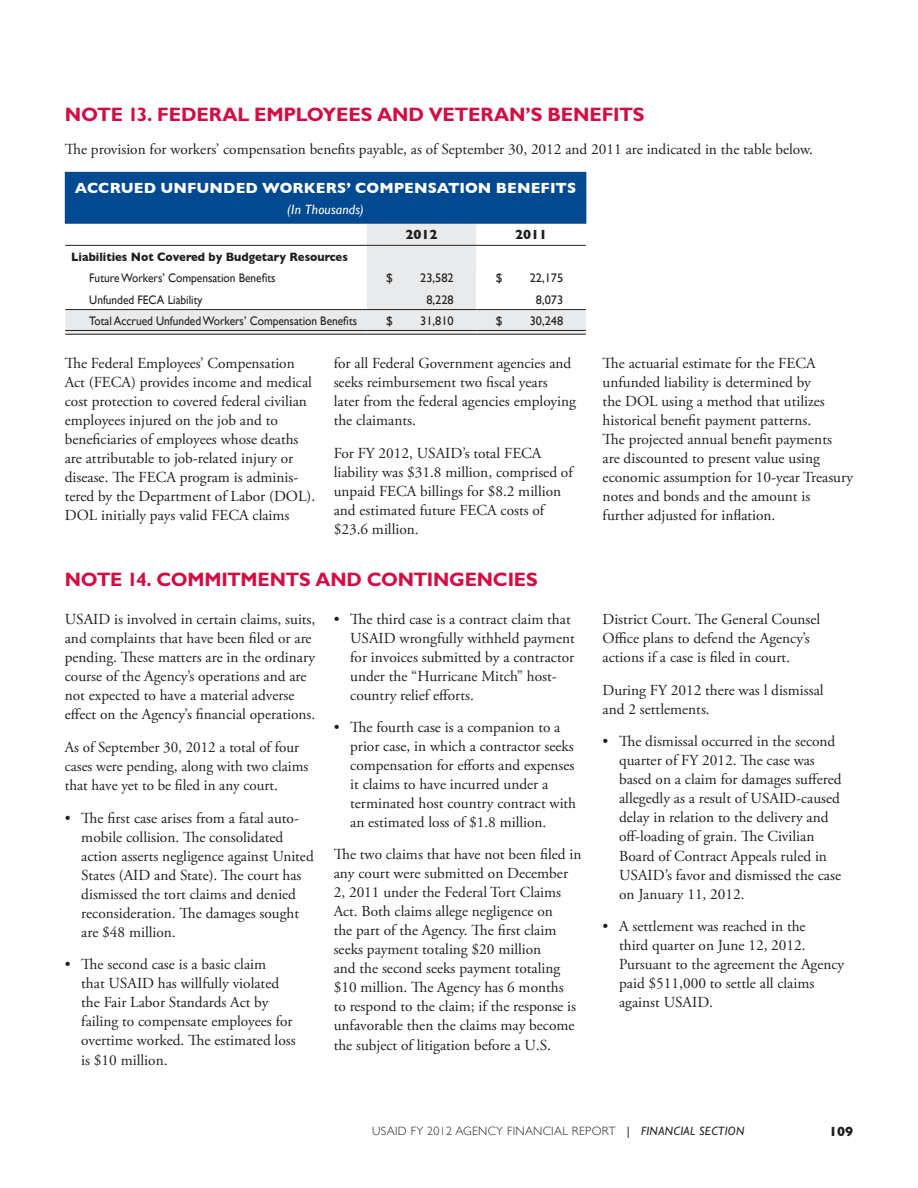
<style>
.page{position:relative;width:918px;height:1188px;background:#fff}
.page>*{position:absolute;margin:0;border:0;box-sizing:border-box;transform-origin:0 0}
._1_02_Header_Lvl2{font:700 19.5px "Gill Sans Std";letter-spacing:-.01em;color:#d20d44}
._2_00_BodyText{font:15.3px/19px "Adobe Garamond Pro";color:#231f20}
.FinTable_Title12pt{font:700 15px "Gill Sans";letter-spacing:.005em;color:#fff}
.FinTable_TitleYears9{font:italic 13.5px "Gill Sans";letter-spacing:.01em;color:#fff}
.FinTable_8_25header{font:700 13.5px "Gill Sans";color:#231f20}
.FinTable_8_25Text{font:12.3px "Gill Sans";color:#231f20;scale:.92 1}
.FinTable_8_25Text-2{font:700 12.3px "Gill Sans";color:#231f20;scale:.92 1}
.FinTable_8_25Num{font:12.3px "Gill Sans";color:#231f20}
.FinTable_8_25TextInd{font:12.3px "Gill Sans";color:#231f20;scale:.92 1}
.t1{font:300 12px "Gill Sans";letter-spacing:.025em;color:#231f20}
.s1{font-weight:400}
.s2{font-weight:400;font-style:italic}
</style>
<div class="page">
<div style="left:65px;top:172px;width:521px;height:51px;background:#014990"></div>
<svg style="left:65px;top:224px;width:521px;height:106px"></svg>
<svg style="left:476px;top:267px;width:110px;height:42px"></svg>
<svg style="left:65px;top:331px;width:302px;height:3px"></svg>
<svg style="left:367px;top:331px;width:109px;height:3px"></svg>
<svg style="left:476px;top:331px;width:110px;height:3px"></svg>
<hr style="left:65px;top:223px;width:302px;height:1px;background:#014990">
<hr style="left:367px;top:223px;width:109px;height:1px;background:#014990">
<hr style="left:476px;top:223px;width:110px;height:1px;background:#014990">
<hr style="left:65px;top:309px;width:302px;height:1px;background:#231f20">
<hr style="left:367px;top:309px;width:109px;height:1px;background:#231f20">
<hr style="left:476px;top:309px;width:110px;height:1px;background:#231f20">
<hr style="left:65px;top:330px;width:302px;height:1px;background:#231f20">
<hr style="left:65px;top:334px;width:302px;height:1px;background:#231f20">
<hr style="left:367px;top:330px;width:109px;height:1px;background:#231f20">
<hr style="left:367px;top:334px;width:109px;height:1px;background:#231f20">
<hr style="left:476px;top:330px;width:110px;height:1px;background:#231f20">
<hr style="left:476px;top:334px;width:110px;height:1px;background:#231f20">
<hr style="left:65px;top:245px;width:302px;height:1px;background:#231f20">
<hr style="left:367px;top:245px;width:109px;height:1px;background:#231f20">
<hr style="left:476px;top:245px;width:110px;height:1px;background:#231f20">
<h2 class="_1_02_Header_Lvl2" style="left:65px;top:103px;width:581px">NOTE 13. FEDERAL EMPLOYEES AND VETERAN’S BENEFITS</h2>
<p class="_2_00_BodyText" style="left:65px;top:140px;width:750px">The provision for workers’ compensation benefits payable, as of September 30, 2012 and 2011 are indicated in the table below.</p>
<p class="FinTable_Title12pt" style="left:75px;top:179px;width:503px">ACCRUED UNFUNDED WORKERS’ COMPENSATION BENEFITS</p>
<p class="FinTable_TitleYears9" style="left:287px;top:202px;width:78px">(In Thousands)</p>
<p class="FinTable_8_25header" style="left:406px;top:227px;width:34px">2012</p>
<p class="FinTable_8_25header" style="left:515px;top:227px;width:34px">2011</p>
<p class="FinTable_8_25Text-2" style="left:71px;top:250px;width:302px">Liabilities Not Covered by Budgetary Resources</p>
<p class="FinTable_8_25Text" style="left:89px;top:271px;width:204px">FutureWorkers’ Compensation Benefits</p>
<p class="FinTable_8_25Num" style="left:386px;top:271px;width:8px">$</p>
<p class="FinTable_8_25Num" style="left:420px;top:271px;width:35px">23,582</p>
<p class="FinTable_8_25Num" style="left:496px;top:271px;width:8px">$</p>
<p class="FinTable_8_25Num" style="left:530px;top:271px;width:35px">22,175</p>
<p class="FinTable_8_25TextInd" style="left:89px;top:292px;width:125px">Unfunded FECA Liability</p>
<p class="FinTable_8_25Num" style="left:426px;top:292px;width:29px">8,228</p>
<p class="FinTable_8_25Num" style="left:536px;top:292px;width:29px">8,073</p>
<p class="FinTable_8_25Text" style="left:89px;top:313px;width:293px">Total Accrued UnfundedWorkers’ Compensation Benefits</p>
<p class="FinTable_8_25Num" style="left:386px;top:313px;width:8px">$</p>
<p class="FinTable_8_25Num" style="left:420px;top:313px;width:35px">31,810</p>
<p class="FinTable_8_25Num" style="left:496px;top:313px;width:8px">$</p>
<p class="FinTable_8_25Num" style="left:530px;top:313px;width:35px">30,248</p>
<p class="_2_00_BodyText" style="left:65px;top:354px;width:252px">The Federal Employees’ Compensation Act (FECA) provides income and medical cost protection to covered federal civilian employees injured on the job and to beneficiaries of employees whose deaths are attributable to job-related injury or disease. The FECA program is adminis&shy;tered by the Department of Labor (DOL).<br>DOL initially pays valid FECA claims</p>
<p class="_2_00_BodyText" style="left:334px;top:354px;width:244px">for all Federal Government agencies and seeks reimbursement two fiscal years later from the federal agencies employing the claimants.</p>
<p class="_2_00_BodyText" style="left:334px;top:444px;width:241px">For FY 2012, USAID’s total FECA liability was $31.8 million, comprised of unpaid FECA billings for $8.2 million and estimated future FECA costs of $23.6 million.</p>
<h2 class="_1_02_Header_Lvl2" style="left:65px;top:568px;width:474px">NOTE 14. COMMITMENTS AND CONTINGENCIES</h2>
<p class="_2_00_BodyText" style="left:65px;top:610px;width:252px">USAID is involved in certain claims, suits, and complaints that have been filed or are pending. These matters are in the ordinary course of the Agency’s operations and are not expected to have a material adverse effect on the Agency’s financial operations.</p>
<p class="_2_00_BodyText" style="left:65px;top:738px;width:245px">As of September 30, 2012 a total of four cases were pending, along with two claims that have yet to be filed in any court.</p>
<p class="_2_00_BodyText" style="left:81px;top:809px;width:234px;text-indent:-16px">• The first case arises from a fatal auto&shy;mobile collision. The consolidated action asserts negligence against United States (AID and State). The court has dismissed the tort claims and denied reconsideration. The damages sought are $48 million.</p>
<p class="_2_00_BodyText" style="left:81px;top:955px;width:216px;text-indent:-16px">• The second case is a basic claim<br>that USAID has willfully violated the Fair Labor Standards Act by failing to compensate employees for overtime worked. The estimated loss is $10 million.</p>
<p class="_2_00_BodyText" style="left:350px;top:610px;width:226px;text-indent:-16px">• The third case is a contract claim that USAID wrongfully withheld payment for invoices submitted by a contractor under the “Hurricane Mitch” host&shy;country relief efforts.</p>
<p class="_2_00_BodyText" style="left:350px;top:718px;width:227px;text-indent:-16px">• The fourth case is a companion to a prior case, in which a contractor seeks compensation for efforts and expenses it claims to have incurred under a terminated host country contract with an estimated loss of $1.8 million.</p>
<p class="_2_00_BodyText" style="left:334px;top:845px;width:249px">The two claims that have not been filed in any court were submitted on December 2, 2011 under the Federal Tort Claims Act. Both claims allege negligence on<br>the part of the Agency. The first claim seeks payment totaling $20 million<br>and the second seeks payment totaling $10 million. The Agency has 6 months<br>to respond to the claim; if the response is unfavorable then the claims may become the subject of litigation before a U.S.</p>
<p class="_2_00_BodyText" style="left:603px;top:354px;width:252px">The actuarial estimate for the FECA unfunded liability is determined by<br>the DOL using a method that utilizes historical benefit payment patterns.<br>The projected annual benefit payments<br>are discounted to present value using economic assumption for 10-year Treasury notes and bonds and the amount is further adjusted for inflation.</p>
<p class="_2_00_BodyText" style="left:603px;top:610px;width:219px">District Court. The General Counsel<br>Office plans to defend the Agency’s actions if a case is filed in court.</p>
<p class="_2_00_BodyText" style="left:603px;top:681px;width:223px">During FY 2012 there was l dismissal and 2 settlements.</p>
<p class="_2_00_BodyText" style="left:619px;top:732px;width:224px;text-indent:-16px">• The dismissal occurred in the second quarter of FY 2012. The case was based on a claim for damages suffered allegedly as a result of USAID-caused delay in relation to the delivery and off-loading of grain. The Civilian Board of Contract Appeals ruled in USAID’s favor and dismissed the case on January 11, 2012.</p>
<p class="_2_00_BodyText" style="left:619px;top:917px;width:227px;text-indent:-16px">• A settlement was reached in the<br>third quarter on June 12, 2012.<br>Pursuant to the agreement the Agency paid $511,000 to settle all claims against USAID.</p>
<p class="t1" style="left:372px;top:1124px;width:374px">USAID FY 2012 AGENCY FINANCIAL REPORT <span class="s1">|</span> <span class="s2">FINANCIAL SECTION</span></p>
<p class="FinTable_8_25header" style="left:829px;top:1124px;width:26px">109</p>
</div>
